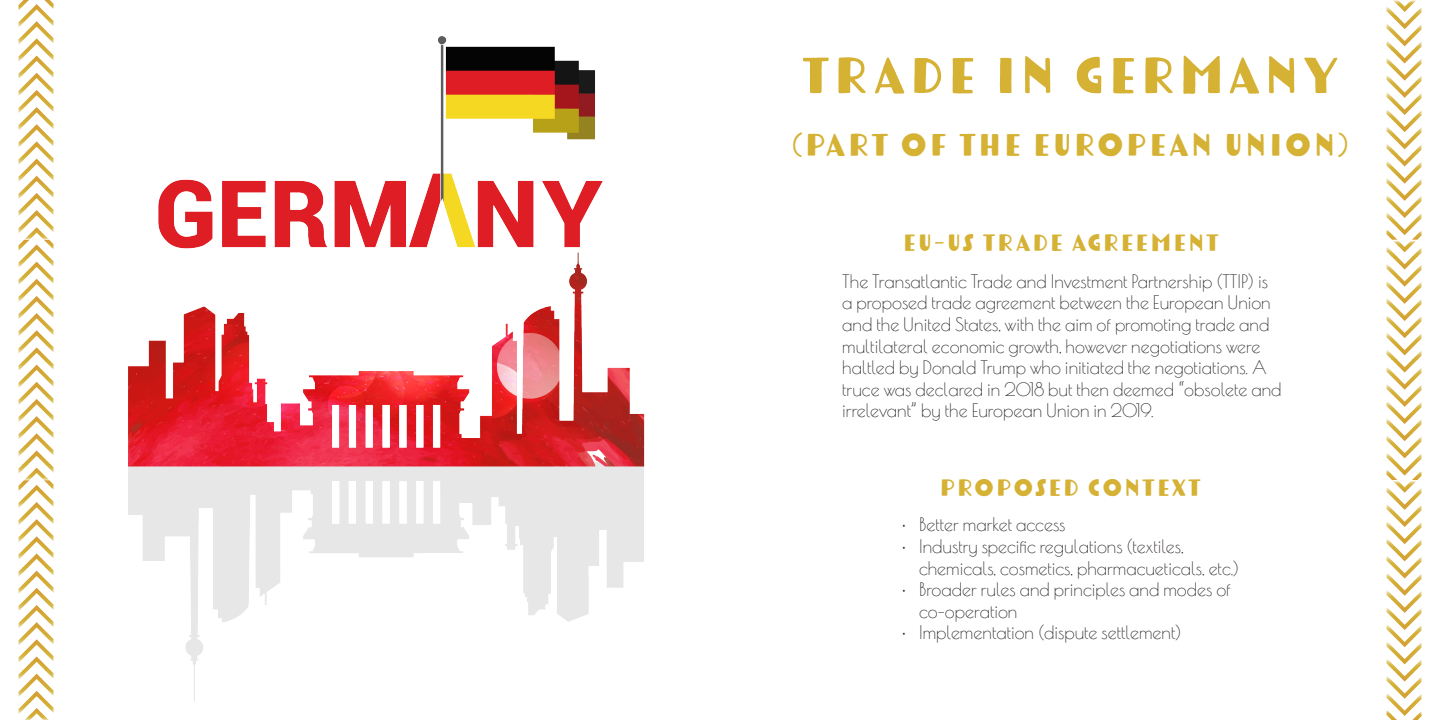
<style>
.page{position:relative;width:1440px;height:720px;background:#fff}
.page>*{position:absolute;margin:0;border:0;box-sizing:border-box;transform-origin:0 0}
.t1{font:52px "Tomarik Display";color:#d5b134}
.t2{font:32px "Tomarik Display";color:#d5b134}
.t3{font:24px "Tomarik Display";color:#d5b134}
.t4{font:18px/21.6px "Poiret One";color:#231f20}
</style>
<div class="page">
<svg style="left:19px;top:0;width:34px;height:720px"></svg>
<svg style="left:1387px;top:0;width:34px;height:720px"></svg>
<img style="left:128px;top:36px;width:517px;height:665px">
<p class="t1" style="left:800px;top:31px;width:542px">TRADE IN GERMANY</p>
<p class="t2" style="left:790px;top:117px;width:561px">(PART OF THE EUROPEAN UNION)</p>
<p class="t3" style="left:902px;top:222px;width:319px">EU-US TRADE AGREEMENT</p>
<p class="t4" style="left:842px;top:269px;width:441px">The Transatlantic Trade and Investment Partnership (TTIP) is a proposed trade agreement between the European Union and the United States, with the aim of promoting trade and multilateral economic growth, however negotiations were haltled by Donald Trump who initiated the negotiations. A truce was declared in 2018 but then deemed “obsolete and irrelevant” by the European Union in 2019.</p>
<p class="t3" style="left:939px;top:467px;width:265px">PROPOSED CONTEXT</p>
<p class="t4" style="left:901px;top:513px;width:166px">• Better market access</p>
<p class="t4" style="left:919px;top:534px;width:322px;text-indent:-18px">• Industry specific regulations (textiles, chemicals, cosmetics, pharmacueticals, etc.)</p>
<p class="t4" style="left:919px;top:577px;width:313px;text-indent:-18px">• Broader rules and principles and modes of co-operation</p>
<p class="t4" style="left:901px;top:621px;width:282px">• Implementation (dispute settlement)</p>
</div>
